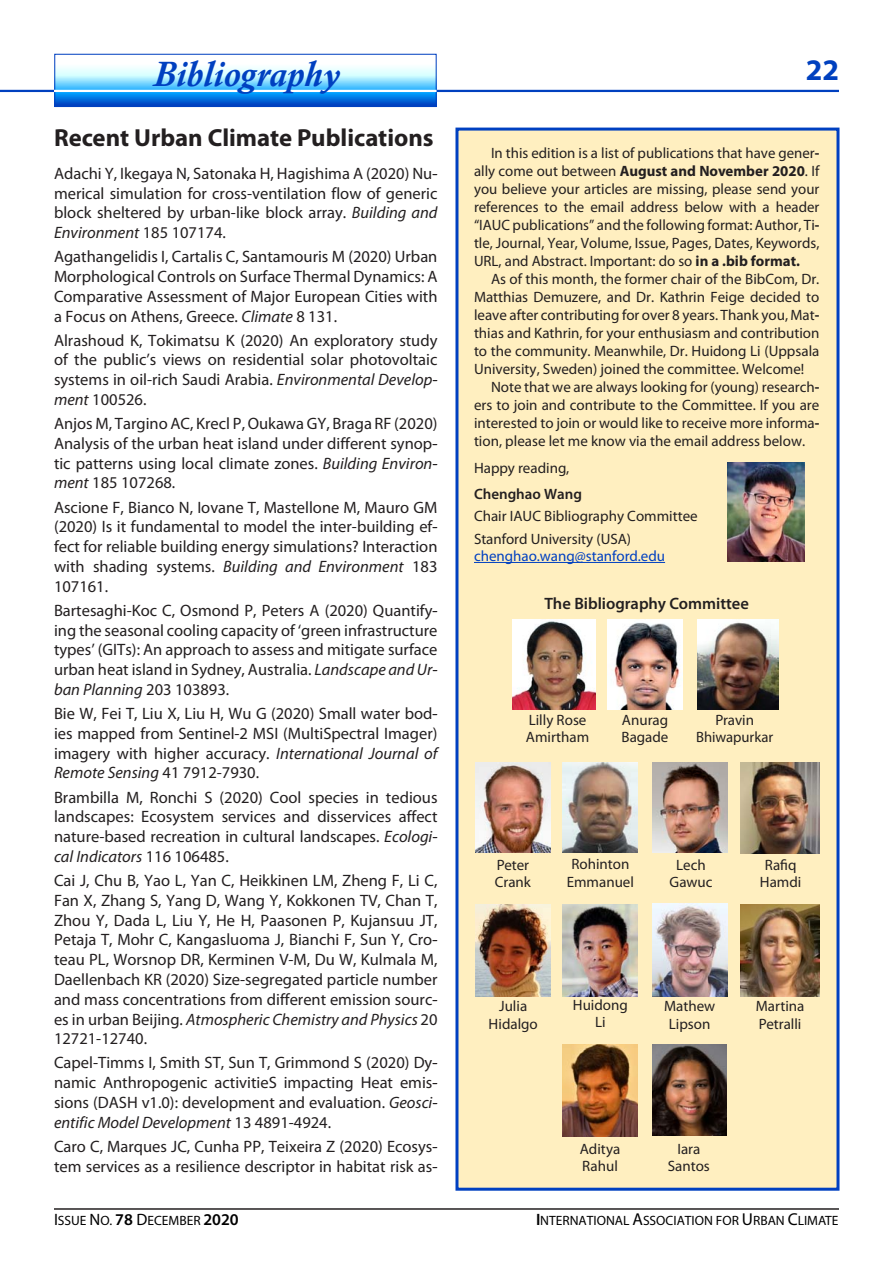
<style>
.page{position:relative;width:893px;height:1263px;background:#fff}
.page>*{position:absolute;margin:0;border:0;box-sizing:border-box;transform-origin:0 0}
.t1{font:italic 700 36px "Calisto";color:#0040c0}
.t2{font:700 30px "Myriad Pro";color:#0040bf}
.subhead{font:700 24.75px "Myriad Pro";color:#231f20}
.subhead-2{font:16.5px/19.8px "Myriad Pro";color:#231f20;text-align:justify}
.body_text{font:600 16.5px "Myriad Pro";color:#231f20}
.reference{font:15px/18px "Myriad Pro";color:#231f20;text-align:justify}
.subhead-3{font:15px "Myriad Pro";color:#231f20}
.reference-2{font:15px "Myriad Pro";color:#0040c1}
.reference-3{font:600 15px "Myriad Pro";color:#231f20}
.t3{font:13.5px "Myriad Pro";color:#000}
.s1{font-style:italic}
.s2{font-weight:700}
.s3{font-size:16.5px}
.s4{font-weight:600;font-size:16.5px}
.s5{font-size:17.25px}
</style>
<div class="page">
<hr style="left:0;top:90px;width:839px;height:2px;background:#0040bf">
<svg style="left:56px;top:67px;width:379px;height:38px;background:#6abdf4"></svg>
<div style="left:54px;top:54px;width:383px;height:53px;border:1px solid #0040c0"></div>
<hr style="left:54px;top:90px;width:382px;height:2px;background:#fff">
<hr style="left:54px;top:1208px;width:785px;height:2px;background:#231f20">
<div style="left:457px;top:129px;width:381px;height:1060px;background:#ffefc0"></div>
<div style="left:455px;top:128px;width:384px;height:1063px;border:3px solid #0040c1"></div>
<img style="left:513px;top:620px;width:83px;height:89px">
<img style="left:475px;top:763px;width:76px;height:90px">
<img style="left:562px;top:763px;width:76px;height:90px">
<img style="left:652px;top:763px;width:75px;height:90px">
<img style="left:741px;top:763px;width:79px;height:90px">
<img style="left:475px;top:904px;width:75px;height:92px">
<img style="left:741px;top:905px;width:79px;height:91px">
<img style="left:652px;top:1044px;width:74px;height:92px">
<img style="left:697px;top:620px;width:81px;height:89px">
<img style="left:608px;top:620px;width:74px;height:89px">
<hr style="left:474px;top:562px;width:191px;height:1px;background:#0040c1">
<img style="left:562px;top:1044px;width:76px;height:92px">
<img style="left:652px;top:904px;width:75px;height:92px">
<img style="left:727px;top:462px;width:77px;height:99px">
<img style="left:563px;top:904px;width:75px;height:92px">
<p class="t1" style="left:154px;top:54px;width:188px">Bibliography</p>
<p class="t2" style="left:806px;top:50px;width:35px">22</p>
<p class="subhead" style="left:54px;top:122px;width:381px">Recent Urban Climate Publications</p>
<p class="subhead-2" style="left:54px;top:163px;width:385px;text-align:left">Adachi Y, Ikegaya N, Satonaka H, Hagishima A (2020) Num merical simulation for cross-ventilation flow of generic block sheltered by urban-like block array. <span class="s1">Building and Environment</span> 185 107174.</p>
<p class="subhead-2" style="left:54px;top:246px;width:385px">Agathangelidis I, Cartalis C, Santamouris M (2020) Urban Morphological Controls on Surface Thermal Dynamics: A Comparative Assessment of Major European Cities with a Focus on Athens, Greece. <span class="s1">Climate</span> 8 131.</p>
<p class="subhead-2" style="left:54px;top:330px;width:385px">Alrashoud K, Tokimatsu K (2020) An exploratory study of the public’s views on residential solar photovoltaic systems in oil-rich Saudi Arabia. <span class="s1">Environmental Developm ment</span> 100526.</p>
<p class="subhead-2" style="left:54px;top:413px;width:385px">Anjos M, Targino AC, Krecl P, Oukawa GY, Braga RF (2020)<br>Analysis of the urban heat island under different synopt tic patterns using local climate zones. <span class="s1">Building Environm ment</span> 185 107268.</p>
<p class="subhead-2" style="left:54px;top:497px;width:385px">Ascione F, Bianco N, Iovane T, Mastellone M, Mauro GM (2020) Is it fundamental to model the inter-building eff fect for reliable building energy simulations? Interaction with shading systems. <span class="s1">Building and Environment</span> 183<br>107161.</p>
<p class="subhead-2" style="left:54px;top:600px;width:385px">Bartesaghi-Koc C, Osmond P, Peters A (2020) Quantifyi ing the seasonal cooling capacity of ‘green infrastructure types’ (GITs): An approach to assess and mitigate surface urban heat island in Sydney, Australia. <span class="s1">Landscape and Urb ban Planning</span> 203 103893.</p>
<p class="subhead-2" style="left:54px;top:703px;width:385px">Bie W, Fei T, Liu X, Liu H, Wu G (2020) Small water bodi ies mapped from Sentinel-2 MSI (MultiSpectral Imager) imagery with higher accuracy. <span class="s1">International Journal of Remote Sensing</span> 41 7912-7930.</p>
<p class="subhead-2" style="left:54px;top:787px;width:385px">Brambilla M, Ronchi S (2020) Cool species in tedious landscapes: Ecosystem services and disservices affect nature-based recreation in cultural landscapes. <span class="s1">Ecologic cal Indicators</span> 116 106485.</p>
<p class="subhead-2" style="left:54px;top:870px;width:385px">Cai J, Chu B, Yao L, Yan C, Heikkinen LM, Zheng F, Li C, Fan X, Zhang S, Yang D, Wang Y, Kokkonen TV, Chan T, Zhou Y, Dada L, Liu Y, He H, Paasonen P, Kujansuu JT, Petaja T, Mohr C, Kangasluoma J, Bianchi F, Sun Y, Crot teau PL, Worsnop DR, Kerminen V-M, Du W, Kulmala M, Daellenbach KR (2020) Size-segregated particle number and mass concentrations from different emission source es in urban Beijing. <span class="s1">Atmospheric Chemistry and Physics</span> 20<br>12721-12740.</p>
<p class="subhead-2" style="left:54px;top:1053px;width:384px">Capel-Timms I, Smith ST, Sun T, Grimmond S (2020) Dyn namic Anthropogenic activitieS impacting Heat emiss sions (DASH v1.0): development and evaluation. <span class="s1">Geoscie entific Model Development</span> 13 4891-4924.</p>
<p class="subhead-2" style="left:54px;top:1136px;width:384px">Caro C, Marques JC, Cunha PP, Teixeira Z (2020) Ecosyst tem services as a resilience descriptor in habitat risk ass</p>
<p class="reference" style="left:474px;top:144px;width:347px;text-indent:17px">In this edition is a list of publications that have genera ally come out between <span class="s2">August and November 2020</span>. If you believe your articles are missing, please send your references to the email address below with a header “IAUC publications” and the following format: Author, Tit tle, Journal, Year, Volume, Issue, Pages, Dates, Keywords, URL, and Abstract. Important: do so <span class="s2">in a .bib format.</span></p>
<p class="reference" style="left:474px;top:270px;width:347px;text-indent:17px">As of this month, the former chair of the BibCom, Dr.<br>Matthias Demuzere, and Dr. Kathrin Feige decided to leave after contributing for over 8 years. Thank you, Matt thias and Kathrin, for your enthusiasm and contribution to the community. Meanwhile, Dr. Huidong Li (Uppsala University, Sweden) joined the committee. Welcome!</p>
<p class="reference" style="left:474px;top:378px;width:347px;text-indent:17px">Note that we are always looking for (young) researche ers to join and contribute to the Committee. If you are interested to join or would like to receive more informat tion, please let me know via the email address below.</p>
<p class="subhead-3" style="left:474px;top:458px;width:97px">Happy reading,</p>
<p class="reference-3" style="left:474px;top:485px;width:109px">Chenghao Wang</p>
<p class="subhead-3" style="left:474px;top:507px;width:225px">Chair IAUC Bibliography Committee</p>
<p class="subhead-3" style="left:474px;top:529px;width:159px">Stanford University (USA)</p>
<p class="reference-2" style="left:474px;top:547px;width:193px">chenghao.wang@stanford.edu</p>
<p class="body_text" style="left:544px;top:593px;width:206px">The Bibliography Committee</p>
<p class="reference" style="left:529px;top:710px;width:59px">Lilly Rose</p>
<p class="reference" style="left:526px;top:728px;width:65px">Amirtham</p>
<p class="reference" style="left:621px;top:711px;width:48px;line-height:17.2px">Anurag<br>Bagade</p>
<p class="reference" style="left:715px;top:710px;width:40px">Pravin</p>
<p class="reference" style="left:696px;top:728px;width:79px">Bhiwapurkar</p>
<p class="reference" style="left:497px;top:855px;width:34px">Peter</p>
<p class="reference" style="left:495px;top:872px;width:38px">Crank</p>
<p class="reference" style="left:571px;top:855px;width:59px">Rohinton</p>
<p class="reference" style="left:567px;top:872px;width:69px">Emmanuel</p>
<p class="reference" style="left:676px;top:856px;width:31px">Lech</p>
<p class="reference" style="left:669px;top:873px;width:44px">Gawuc</p>
<p class="reference" style="left:765px;top:856px;width:33px">Rafiq</p>
<p class="reference" style="left:760px;top:873px;width:43px">Hamdi</p>
<p class="reference" style="left:499px;top:997px;width:30px">Julia</p>
<p class="reference" style="left:489px;top:1014px;width:51px">Hidalgo</p>
<p class="reference" style="left:573px;top:996px;width:56px">Huidong</p>
<p class="reference" style="left:595px;top:1013px;width:12px">Li</p>
<p class="reference" style="left:664px;top:997px;width:53px;line-height:17.2px;text-align:center">Mathew<br>Lipson</p>
<p class="reference" style="left:756px;top:997px;width:50px">Martina</p>
<p class="reference" style="left:759px;top:1014px;width:44px">Petralli</p>
<p class="reference" style="left:580px;top:1140px;width:42px;line-height:17.2px">Aditya<br>Rahul</p>
<p class="reference" style="left:677px;top:1139px;width:24px">Iara</p>
<p class="reference" style="left:668px;top:1156px;width:43px">Santos</p>
<p class="t3" style="left:54px;top:1212px;width:186px"><span class="s3">I</span>SSUE <span class="s3">N</span>O. <span class="s4">78</span> <span class="s3">D</span>ECEMBER <span class="s4">2020</span></p>
<p class="t3" style="left:536px;top:1212px;width:304px"><span class="s4">I</span>NTERNATIONAL <span class="s5">A</span>SSOCIATION FOR <span class="s5">U</span>RBAN <span class="s5">C</span>LIMATE</p>
</div>
